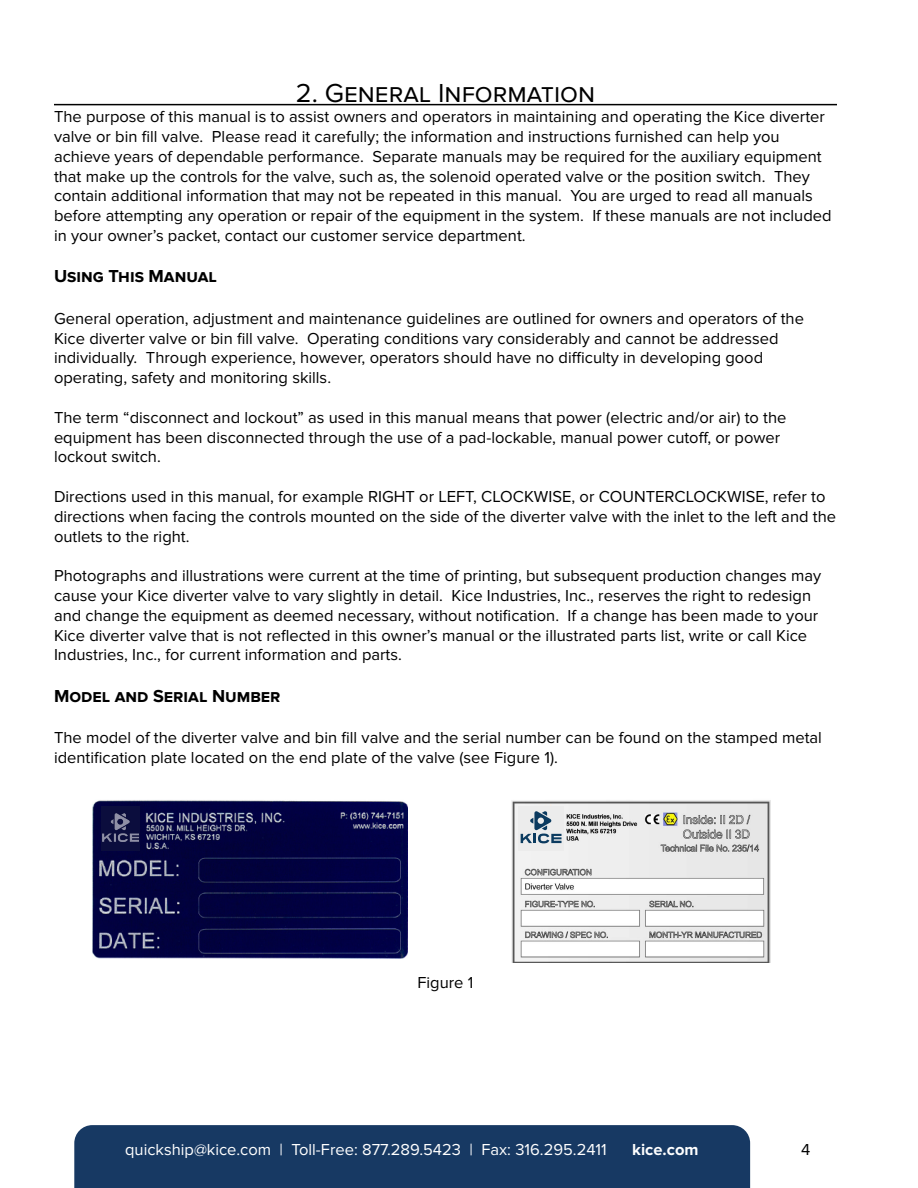
<style>
.page{position:relative;width:918px;height:1188px;background:#fff}
.page>*{position:absolute;margin:0;border:0;box-sizing:border-box;transform-origin:0 0}
.t1{font:27px "Proxima Nova";color:#000}
.t2{font:700 18px "Proxima Nova";color:#000}
.t3{font:16.5px/19.8px "Proxima Nova";color:#000}
.t4{font:16.5px "Proxima Nova";color:#fff}
.t5{font:700 16.5px "Proxima Nova";color:#fff}
</style>
<div class="page">
<div style="left:74px;top:1125px;width:676px;height:63px;background:#173963"></div>
<img style="left:92px;top:800px;width:315px;height:159px">
<img style="left:512px;top:800px;width:259px;height:163px">
<hr style="left:54px;top:104px;width:783px;height:1px;background:#000">
<div style="left:101px;top:806px;width:39px;height:45px;background:#0b0d3d"></div>
<div style="left:518px;top:806px;width:46px;height:45px;background:#ececec"></div>
<img style="left:102px;top:813px;width:36px;height:28px">
<svg style="left:521px;top:811px;width:41px;height:32px"></svg>
<h1 class="t1" style="left:296px;top:78px;width:301px">2. General Information</h1>
<p class="t3" style="left:54px;top:107px;width:779px">The purpose of this manual is to assist owners and operators in maintaining and operating the Kice diverter valve or bin fill valve. Please read it carefully; the information and instructions furnished can help you achieve years of dependable performance. Separate manuals may be required for the auxiliary equipment that make up the controls for the valve, such as, the solenoid operated valve or the position switch. They contain additional information that may not be repeated in this manual. You are urged to read all manuals before attempting any operation or repair of the equipment in the system. If these manuals are not included in your owner’s packet, contact our customer service department.</p>
<p class="t2" style="left:54px;top:266px;width:165px">Using This Manual</p>
<p class="t3" style="left:54px;top:309px;width:752px">General operation, adjustment and maintenance guidelines are outlined for owners and operators of the Kice diverter valve or bin fill valve. Operating conditions vary considerably and cannot be addressed individually. Through experience, however, operators should have no difficulty in developing good operating, safety and monitoring skills.</p>
<p class="t3" style="left:54px;top:408px;width:734px">The term “disconnect and lockout” as used in this manual means that power (electric and/or air) to the equipment has been disconnected through the use of a pad-lockable, manual power cutoff, or power lockout switch.</p>
<p class="t3" style="left:54px;top:487px;width:784px">Directions used in this manual, for example RIGHT or LEFT, CLOCKWISE, or COUNTERCLOCKWISE, refer to directions when facing the controls mounted on the side of the diverter valve with the inlet to the left and the outlets to the right.</p>
<p class="t3" style="left:54px;top:566px;width:769px">Photographs and illustrations were current at the time of printing, but subsequent production changes may cause your Kice diverter valve to vary slightly in detail. Kice Industries, Inc., reserves the right to redesign and change the equipment as deemed necessary, without notification. If a change has been made to your Kice diverter valve that is not reflected in this owner’s manual or the illustrated parts list, write or call Kice Industries, Inc., for current information and parts.</p>
<p class="t2" style="left:54px;top:685px;width:228px">Model and Serial Number</p>
<p class="t3" style="left:54px;top:728px;width:770px">The model of the diverter valve and bin fill valve and the serial number can be found on the stamped metal identification plate located on the end plate of the valve (see Figure 1).</p>
<p class="t3" style="left:418px;top:973px;width:57px">Figure 1</p>
<p class="t4" style="left:125px;top:1140px;width:483px">quickship@kice.com | Toll-Free: 877.289.5423 | Fax: 316.295.2411</p>
<p class="t5" style="left:632px;top:1140px;width:68px">kice.com</p>
<p class="t3" style="left:801px;top:1140px;width:11px">4</p>
</div>
